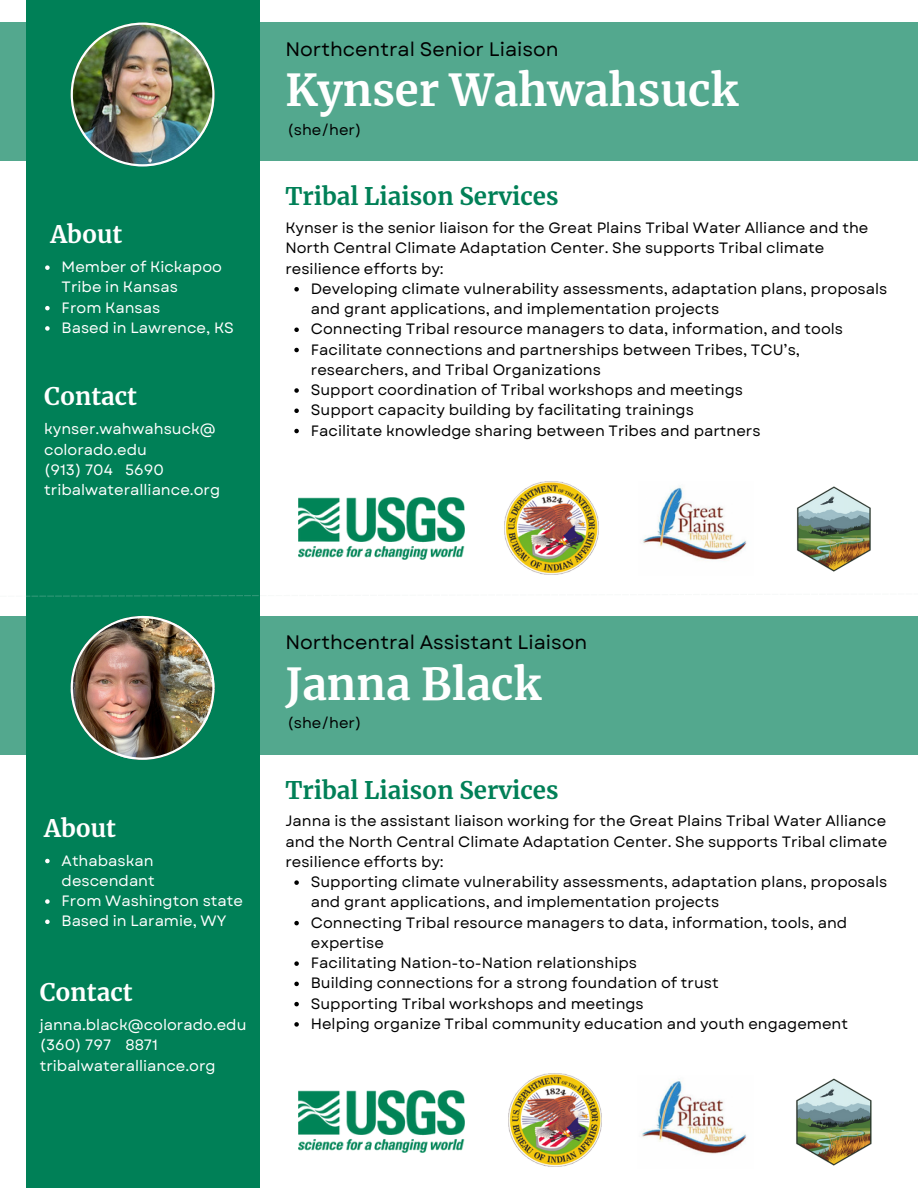
<style>
.page{position:relative;width:918px;height:1188px;background:#fff}
.page>*{position:absolute;margin:0;border:0;box-sizing:border-box;transform-origin:0 0}
.t1{font:700 43.5px "Merriweather";color:#fff}
.t2{font:700 24px "Merriweather";color:#008057}
.t3{font:700 24px "Merriweather";color:#fff}
.t4{font:19.5px "Garet";color:#000}
.t5{font:15px "Garet";color:#000}
.t6{font:15px/20.2px "Garet";color:#fff}
</style>
<div class="page">
<div style="left:0;top:23px;width:918px;height:138px;background:#53a88e"></div>
<div style="left:0;top:616px;width:918px;height:138px;background:#53a88e"></div>
<div style="left:26px;top:0;width:233px;height:1188px;background:#008057"></div>
<img style="left:71px;top:23px;width:144px;height:143px">
<svg style="left:45px;top:265px;width:5px;height:5px"></svg>
<svg style="left:45px;top:306px;width:5px;height:4px"></svg>
<svg style="left:45px;top:326px;width:5px;height:5px"></svg>
<svg style="left:294px;top:287px;width:5px;height:5px"></svg>
<svg style="left:294px;top:328px;width:5px;height:4px"></svg>
<svg style="left:294px;top:348px;width:5px;height:4px"></svg>
<svg style="left:294px;top:388px;width:5px;height:5px"></svg>
<svg style="left:294px;top:409px;width:5px;height:4px"></svg>
<svg style="left:294px;top:429px;width:5px;height:4px"></svg>
<img style="left:298px;top:497px;width:167px;height:62px">
<img style="left:505px;top:481px;width:93px;height:94px">
<img style="left:797px;top:486px;width:74px;height:86px">
<img style="left:642px;top:486px;width:105px;height:74px">
<svg style="left:26px;top:593px;width:234px;height:4px"></svg>
<img style="left:71px;top:616px;width:144px;height:144px">
<svg style="left:294px;top:880px;width:5px;height:5px"></svg>
<svg style="left:294px;top:921px;width:5px;height:4px"></svg>
<svg style="left:294px;top:961px;width:5px;height:5px"></svg>
<svg style="left:294px;top:982px;width:5px;height:4px"></svg>
<svg style="left:294px;top:1002px;width:5px;height:4px"></svg>
<svg style="left:294px;top:1022px;width:5px;height:5px"></svg>
<svg style="left:45px;top:859px;width:5px;height:4px"></svg>
<svg style="left:45px;top:899px;width:5px;height:5px"></svg>
<svg style="left:45px;top:920px;width:5px;height:4px"></svg>
<img style="left:298px;top:1091px;width:167px;height:61px">
<img style="left:509px;top:1074px;width:93px;height:93px">
<img style="left:641px;top:1079px;width:106px;height:75px">
<img style="left:796px;top:1078px;width:76px;height:88px">
<h2 class="t3" style="left:50px;top:220px;width:73px">About</h2>
<p class="t6" style="left:62px;top:257px;width:174px">Member of Kickapoo<br>Tribe in Kansas<br>From Kansas<br>Based in Lawrence, KS</p>
<h2 class="t3" style="left:44px;top:382px;width:94px">Contact</h2>
<p class="t6" style="left:44px;top:419px;width:177px">kynser.wahwahsuck@ colorado.edu<br>(913) 704 5690 tribalwateralliance.org</p>
<p class="t4" style="left:285px;top:35px;width:275px">Northcentral Senior Liaison</p>
<h1 class="t1" style="left:285px;top:64px;width:454px">Kynser Wahwahsuck</h1>
<p class="t5" style="left:288px;top:119px;width:75px">(she/her)</p>
<h2 class="t2" style="left:285px;top:182px;width:275px">Tribal Liaison Services</h2>
<p class="t5" style="left:285px;top:217px;width:585px">Kynser is the senior liaison for the Great Plains Tribal Water Alliance and the</p>
<p class="t5" style="left:285px;top:237px;width:541px">North Central Climate Adaptation Center. She supports Tribal climate</p>
<p class="t5" style="left:285px;top:257px;width:160px">resilience efforts by:</p>
<p class="t5" style="left:311px;top:278px;width:578px">Developing climate vulnerability assessments, adaptation plans, proposals</p>
<p class="t5" style="left:311px;top:298px;width:410px">and grant applications, and implementation projects</p>
<p class="t5" style="left:311px;top:318px;width:534px">Connecting Tribal resource managers to data, information, and tools</p>
<p class="t5" style="left:311px;top:338px;width:491px">Facilitate connections and partnerships between Tribes, TCU’s,</p>
<p class="t5" style="left:311px;top:359px;width:292px">researchers, and Tribal Organizations</p>
<p class="t5" style="left:311px;top:379px;width:434px">Support coordination of Tribal workshops and meetings</p>
<p class="t5" style="left:311px;top:399px;width:385px">Support capacity building by facilitating trainings</p>
<p class="t5" style="left:311px;top:419px;width:451px">Facilitate knowledge sharing between Tribes and partners</p>
<h2 class="t3" style="left:44px;top:813px;width:73px">About</h2>
<p class="t6" style="left:62px;top:850px;width:183px">Athabaskan descendant<br>From Washington state<br>Based in Laramie, WY</p>
<h2 class="t3" style="left:40px;top:978px;width:94px">Contact</h2>
<p class="t6" style="left:40px;top:1015px;width:208px">janna.black@colorado.edu (360) 797 8871 tribalwateralliance.org</p>
<p class="t4" style="left:285px;top:629px;width:303px">Northcentral Assistant Liaison</p>
<h1 class="t1" style="left:285px;top:657px;width:257px">Janna Black</h1>
<p class="t5" style="left:288px;top:712px;width:75px">(she/her)</p>
<h2 class="t2" style="left:285px;top:775px;width:275px">Tribal Liaison Services</h2>
<p class="t5" style="left:285px;top:810px;width:602px">Janna is the assistant liaison working for the Great Plains Tribal Water Alliance</p>
<p class="t5" style="left:285px;top:831px;width:604px">and the North Central Climate Adaptation Center. She supports Tribal climate</p>
<p class="t5" style="left:285px;top:851px;width:160px">resilience efforts by:</p>
<p class="t5" style="left:311px;top:871px;width:578px">Supporting climate vulnerability assessments, adaptation plans, proposals</p>
<p class="t5" style="left:311px;top:891px;width:410px">and grant applications, and implementation projects</p>
<p class="t5" style="left:311px;top:912px;width:538px">Connecting Tribal resource managers to data, information, tools, and</p>
<p class="t5" style="left:311px;top:932px;width:75px">expertise</p>
<p class="t5" style="left:311px;top:952px;width:328px">Facilitating Nation-to-Nation relationships</p>
<p class="t5" style="left:311px;top:972px;width:409px">Building connections for a strong foundation of trust</p>
<p class="t5" style="left:311px;top:993px;width:335px">Supporting Tribal workshops and meetings</p>
<p class="t5" style="left:311px;top:1013px;width:539px">Helping organize Tribal community education and youth engagement</p>
</div>
